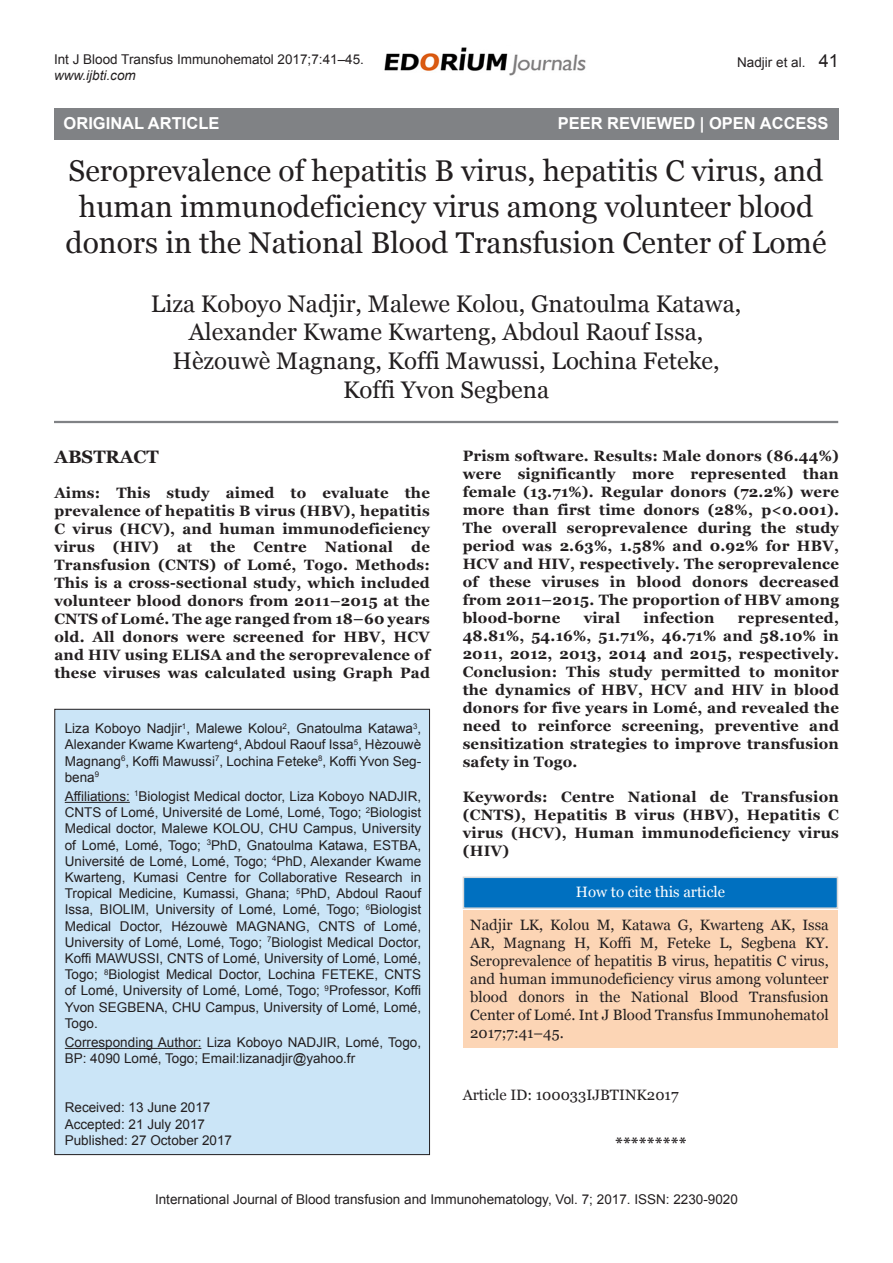
<style>
.page{position:relative;width:893px;height:1263px;background:#fff}
.page>*{position:absolute;margin:0;border:0;box-sizing:border-box;transform-origin:0 0}
.Chapter_Name{font:30px/36px "Georgia";color:#231f20;text-align:center}
.Author_Name{font:24px/28.8px "Georgia";color:#231f20;text-align:center}
.Abstract_Head{font:700 18px "Georgia";color:#231f20}
.Open_Access{font:700 16.5px "Arial";color:#fff}
.Star{font:700 16.5px "Georgia";color:#231f20}
.Abstract_text{font:700 15px/18px "Georgia";letter-spacing:.015em;color:#231f20;text-align:justify}
.DOI{font:15px/18px "Georgia";color:#231f20;text-align:center}
.Keywords{font:700 15px/18px "Georgia";letter-spacing:.02em;color:#231f20;text-align:justify}
.Box_author{font:13.5px/16.2px "Arial";color:#231f20;text-align:justify}
.Left_Running_head{font:13.5px "Arial";color:#231f20}
.Box_received_date{font:13.5px "Arial";color:#231f20}
.Left_Running_head-2{font:italic 13.5px "Arial";color:#231f20}
.Right_Running_head{font:13.5px "Arial";color:#231f20}
.s1{font-size:18px}
.s2{color:#fff}
</style>
<div class="page">
<img style="left:384px;top:47px;width:202px;height:29px">
<hr style="left:54px;top:421px;width:784px;height:2px;background:#808285">
<div style="left:55px;top:709px;width:375px;height:445px;background:#cbe5f7"></div>
<hr style="left:65px;top:802px;width:65px;height:1px;background:#231f20">
<hr style="left:65px;top:1048px;width:136px;height:1px;background:#231f20">
<div style="left:463px;top:910px;width:375px;height:137px;background:#fcd5b5"></div>
<div style="left:463px;top:876px;width:375px;height:33px;background:#0070c0;border:2px solid #d9d9d9"></div>
<div style="left:54px;top:108px;width:784px;height:32px;background:#808285"></div>
<p class="Left_Running_head" style="left:54px;top:50px;width:311px">Int J Blood Transfus Immunohematol 2017;7:41–45.</p>
<p class="Left_Running_head-2" style="left:54px;top:67px;width:83px">www.ijbti.com</p>
<p class="Right_Running_head" style="left:737px;top:54px;width:103px">Nadjir et al. <span class="s1">41</span></p>
<p class="Open_Access" style="left:696px;top:112px;width:121px">OPEN AC ESS</p>
<p class="Open_Access" style="left:64px;top:112px;width:157px">ORIGINAL ARTICLE</p>
<p class="Open_Access" style="left:558px;top:112px;width:272px">PEER REVIEWED | OPEN ACCESS</p>
<p class="Chapter_Name" style="left:66px;top:153px;width:762px">Seroprevalence of hepatitis B virus, hepatitis C virus, and human immunodeficiency virus among volunteer blood donors in the National Blood Transfusion Center of Lomé</p>
<p class="Author_Name" style="left:151px;top:289px;width:592px">Liza Koboyo Nadjir, Malewe Kolou, Gnatoulma Katawa, Alexander Kwame Kwarteng, Abdoul Raouf Issa, Hèzouwè Magnang, Koffi Mawussi, Lochina Feteke, Koffi Yvon Segbena</p>
<p class="Abstract_Head" style="left:54px;top:445px;width:106px">ABSTRACT</p>
<p class="Abstract_text" style="left:54px;top:484px;width:377px">Aims: This study aimed to evaluate the prevalence of hepatitis B virus (HBV), hepatitis C virus (HCV), and human immunodeficiency virus (HIV) at the Centre National de Transfusion (CNTS) of Lomé, Togo. Methods:<br>This is a cross-sectional study, which included volunteer blood donors from 2011–2015 at the CNTS of Lomé. The age ranged from 18–60 years old. All donors were screened for HBV, HCV and HIV using ELISA and the seroprevalence of these viruses was calculated using Graph Pad</p>
<p class="Box_author" style="left:65px;top:720px;width:358px">Liza Koboyo Nadjir<sup>1</sup>, Malewe Kolou<sup>2</sup>, Gnatoulma Katawa<sup>3</sup>, Alexander Kwame Kwarteng<sup>4</sup>, Abdoul Raouf Issa<sup>5</sup>, Hèzouwè Magnang<sup>6</sup>, Koffi Mawussi<sup>7</sup>, Lochina Feteke<sup>8</sup>, Koffi Yvon Seg&shy;bena<sup>9</sup></p>
<p class="Box_author" style="left:65px;top:788px;width:358px">Affiliations: <sup>1</sup>Biologist Medical doctor, Liza Koboyo NADJIR, CNTS of Lomé, Université de Lomé, Lomé, Togo; <sup>2</sup>Biologist Medical doctor, Malewe KOLOU, CHU Campus, University of Lomé, Lomé, Togo; <sup>3</sup>PhD, Gnatoulma Katawa, ESTBA, Université de Lomé, Lomé, Togo; <sup>4</sup>PhD, Alexander Kwame Kwarteng, Kumasi Centre for Collaborative Research in Tropical Medicine, Kumassi, Ghana; <sup>5</sup>PhD, Abdoul Raouf Issa, BIOLIM, University of Lomé, Lomé, Togo; <sup>6</sup>Biologist Medical Doctor, Hézouwè MAGNANG, CNTS of Lomé, University of Lomé, Lomé, Togo; <sup>7</sup>Biologist Medical Doctor, Koffi MAWUSSI, CNTS of Lomé, University of Lomé, Lomé, Togo; <sup>8</sup>Biologist Medical Doctor, Lochina FETEKE, CNTS of Lomé, University of Lomé, Lomé, Togo; <sup>9</sup>Professor, Koffi Yvon SEGBENA, CHU Campus, University of Lomé, Lomé, Togo.</p>
<p class="Box_author" style="left:65px;top:1034px;width:358px">Corresponding Author: Liza Koboyo NADJIR, Lomé, Togo,<br>BP: 4090 Lomé, Togo; Email:lizanadjir@yahoo.fr</p>
<p class="Box_received_date" style="left:65px;top:1099px;width:147px">Received: 13 June 2017</p>
<p class="Box_author" style="left:65px;top:1116px;width:142px">Accepted: 21 July 2017</p>
<p class="Box_author" style="left:65px;top:1132px;width:169px">Published: 27 October 2017</p>
<p class="Abstract_text" style="left:463px;top:447px;width:378px">Prism software. Results: Male donors (86.44%) were significantly more represented than female (13.71%). Regular donors (72.2%) were more than first time donors (28%, p&lt;0.001).<br>The overall seroprevalence during the study period was 2.63%, 1.58% and 0.92% for HBV, HCV and HIV, respectively. The seroprevalence of these viruses in blood donors decreased from 2011–2015. The proportion of HBV among blood-borne</p>
<p class="Abstract_text" style="left:463px;top:609px;width:378px;text-indent:275px">represented, 48.81%, 54.16%, 51.71%, 46.71% and 58.10% in 2011, 2012, 2013, 2014 and 2015, respectively.<br>Conclusion: This study permitted to monitor the dynamics of HBV, HCV and HIV in blood donors for five years in Lomé, and revealed the need to reinforce screening, preventive and sensitization strategies to improve transfusion safety in Togo.</p>
<p class="Keywords" style="left:463px;top:787px;width:378px">Keywords: Centre National de Transfusion (CNTS), Hepatitis B virus (HBV), Hepatitis C virus (HCV), Human immunodeficiency virus (HIV)</p>
<p class="DOI" style="left:470px;top:876px;width:360px;line-height:32.7px"><span class="s2">How to cite this article<br></span>Nadjir LK, Kolou M, Katawa G, Kwarteng AK, Issa</p>
<p class="DOI" style="left:470px;top:934px;width:360px;text-align:justify">AR, Magnang H, Koffi M, Feteke L, Segbena KY.<br>Seroprevalence of hepatitis B virus, hepatitis C virus, and human immunodeficiency virus among volunteer blood donors in the National Blood Transfusion Center of Lomé. Int J Blood Transfus Immunohematol 2017;7:41–45.</p>
<p class="Abstract_text" style="left:584px;top:609px;width:38px">viral</p>
<p class="Abstract_text" style="left:644px;top:609px;width:73px">infection</p>
<p class="DOI" style="left:463px;top:1086px;width:217px">Article ID: 100033IJBTINK2017</p>
<p class="Star" style="left:615px;top:1132px;width:73px">*********</p>
<p class="Box_author" style="left:155px;top:1191px;width:584px">International Journal of Blood transfusion and Immunohematology, Vol. 7; 2017. ISSN: 2230-9020</p>
</div>
